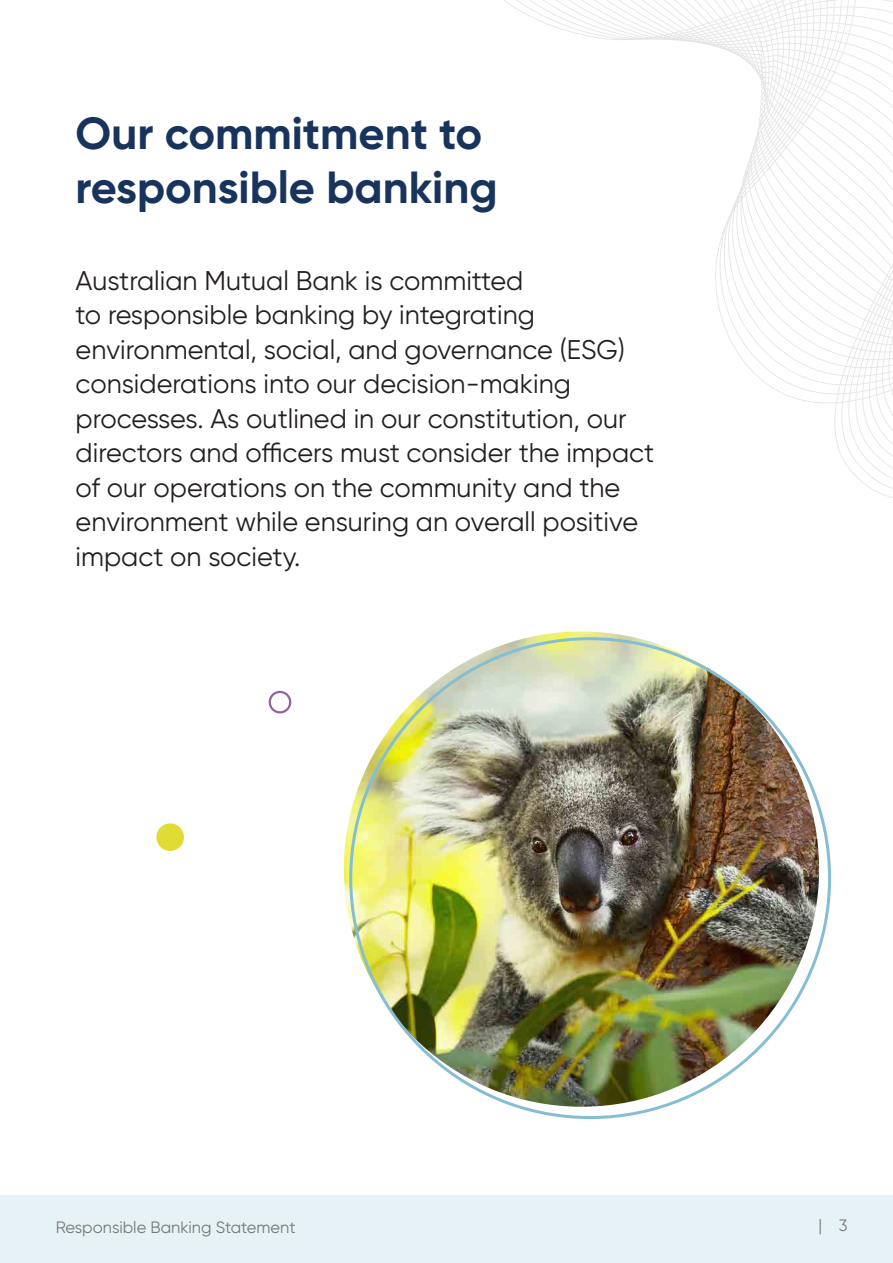
<style>
.page{position:relative;width:893px;height:1263px;background:#fff}
.page>*{position:absolute;margin:0;border:0;box-sizing:border-box;transform-origin:0 0}
.t1{font:700 45px "Gilroy";color:#18345d}
.t2{font:27px/34.5px "Gilroy";color:#231f20}
.t3{font:16.5px "Gilroy";color:#797878}
</style>
<div class="page">
<div style="left:0;top:1195px;width:893px;height:68px;background:#e7f2f6"></div>
<svg style="left:720px;top:675px;width:111px;height:406px"></svg>
<svg style="left:503px;top:0;width:390px;height:498px"></svg>
<img style="left:344px;top:631px;width:475px;height:476px;border-radius:238px">
<div style="left:269px;top:691px;width:22px;height:22px;border:2px solid #9560a4;border-radius:50%"></div>
<div style="left:156px;top:823px;width:28px;height:28px;background:#e0dc33;border-radius:50%"></div>
<p class="t1" style="left:76px;top:105px;width:408px">Our commitment to</p>
<p class="t1" style="left:76px;top:159px;width:423px">responsible banking</p>
<p class="t2" style="left:76px;top:263px;width:580px">Australian Mutual Bank is committed<br>to responsible banking by integrating environmental, social, and governance (ESG) considerations into our decision-making processes. As outlined in our constitution, our directors and officers must consider the impact of our operations on the community and the environment while ensuring an overall positive impact on society.</p>
<p class="t3" style="left:56px;top:1217px;width:241px">Responsible Banking Statement</p>
<p class="t3" style="left:819px;top:1215px;width:30px">| 3</p>
</div>
